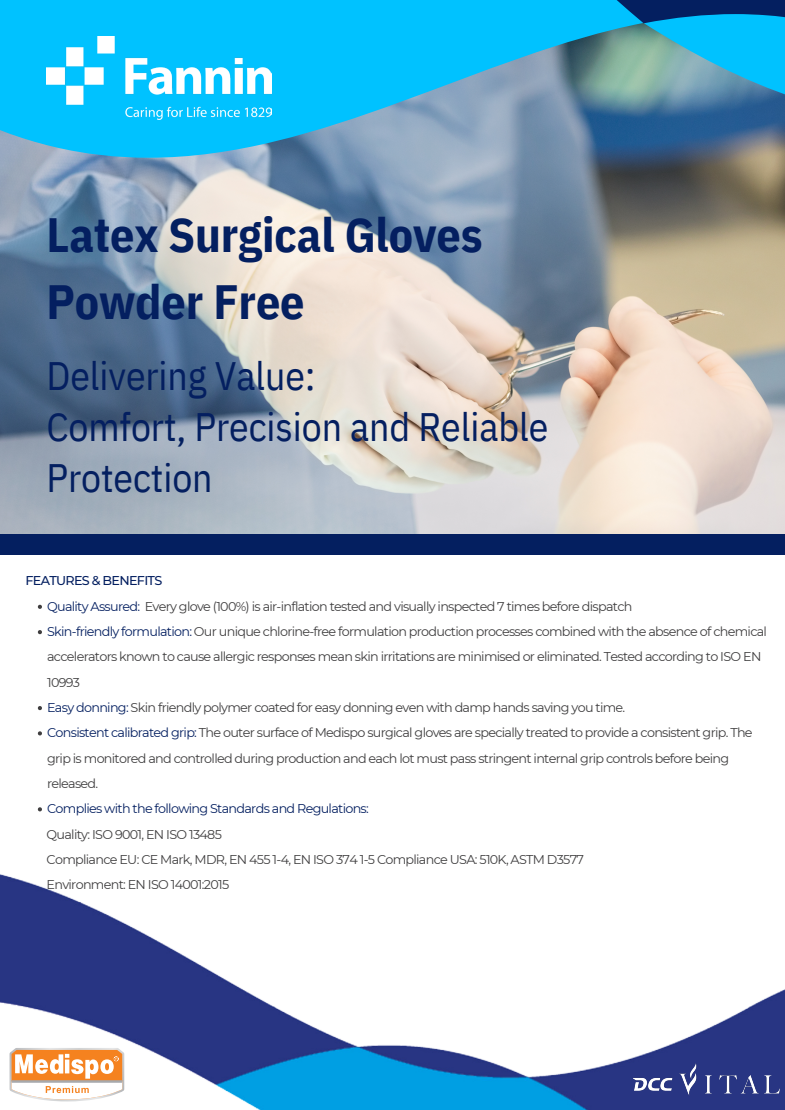
<style>
.page{position:relative;width:785px;height:1110px;background:#fff}
.page>*{position:absolute;margin:0;border:0;box-sizing:border-box;transform-origin:0 0}
.t1{font:700 48px "IBM Plex Sans Cond";letter-spacing:-.005em;color:#041f60}
.t2{font:39.65px/51px "IBM Plex Sans Cond";letter-spacing:-.005em;color:#041f60}
.t3{font:12.75px/25.3px "Montserrat";letter-spacing:-.055em;color:#3f3e3f}
.t4{font:12.75px "Montserrat";letter-spacing:-.055em;color:#041f60}
.t5{font:500 12.75px "Montserrat";letter-spacing:-.055em;color:#041f60}
.s1{color:#041f60}
</style>
<div class="page">
<img style="left:0;top:158px;width:784px;height:376px">
<svg style="left:0;top:0;width:784px;height:158px;background:#30abd8"></svg>
<svg style="left:615px;top:0;width:169px;height:23px;background:#025393"></svg>
<img style="left:46px;top:37px;width:225px;height:83px">
<img style="left:0;top:874px;width:784px;height:235px">
<svg style="left:38px;top:605px;width:4px;height:4px"></svg>
<svg style="left:38px;top:630px;width:4px;height:4px"></svg>
<svg style="left:38px;top:706px;width:4px;height:4px"></svg>
<svg style="left:38px;top:731px;width:4px;height:4px"></svg>
<svg style="left:38px;top:807px;width:4px;height:4px"></svg>
<div style="left:0;top:534px;width:784px;height:21px;background:#041f60"></div>
<svg style="left:10px;top:1048px;width:114px;height:53px"></svg>
<img style="left:633px;top:1063px;width:146px;height:32px">
<p class="t1" style="left:46px;top:203px;width:437px">Latex Surgical Gloves</p>
<p class="t1" style="left:46px;top:270px;width:260px">Powder Free</p>
<p class="t2" style="left:46px;top:349px;width:270px">Delivering Value:</p>
<p class="t2" style="left:46px;top:400px;width:503px">Comfort, Precision and Reliable<br>Protection</p>
<p class="t5" style="left:25px;top:573px;width:138px">FEATURES &amp; BENEFITS</p>
<p class="t3" style="left:47px;top:593px;width:586px"><span class="s1">Quality Assured:</span> Every glove (100%) is air-inflation tested and visually inspected 7 times before dispatch</p>
<p class="t3" style="left:47px;top:619px;width:721px"><span class="s1">Skin-friendly formulation:</span> Our unique chlorine-free formulation production processes combined with the absence of chemical accelerators known to cause allergic responses mean skin irritations are minimised or eliminated. Tested according to ISO EN<br>10993</p>
<p class="t3" style="left:47px;top:695px;width:579px"><span class="s1">Easy donning:</span> Skin friendly polymer coated for easy donning even with damp hands saving you time.</p>
<p class="t3" style="left:47px;top:720px;width:707px"><span class="s1">Consistent calibrated grip:</span> The outer surface of Medispo surgical gloves are specially treated to provide a consistent grip. The grip is monitored and controlled during production and each lot must pass stringent internal grip controls before being released.</p>
<p class="t4" style="left:47px;top:801px;width:323px">Complies with the following Standards and Regulations:</p>
<p class="t3" style="left:47px;top:821px;width:177px">Quality: ISO 9001, EN ISO 13485</p>
<p class="t3" style="left:47px;top:846px;width:539px">Compliance EU: CE Mark, MDR, EN 455 1-4, EN ISO 374 1-5 Compliance USA: 510K, ASTM D3577</p>
<p class="t3" style="left:47px;top:872px;width:184px">Environment: EN ISO 14001:2015</p>
</div>
